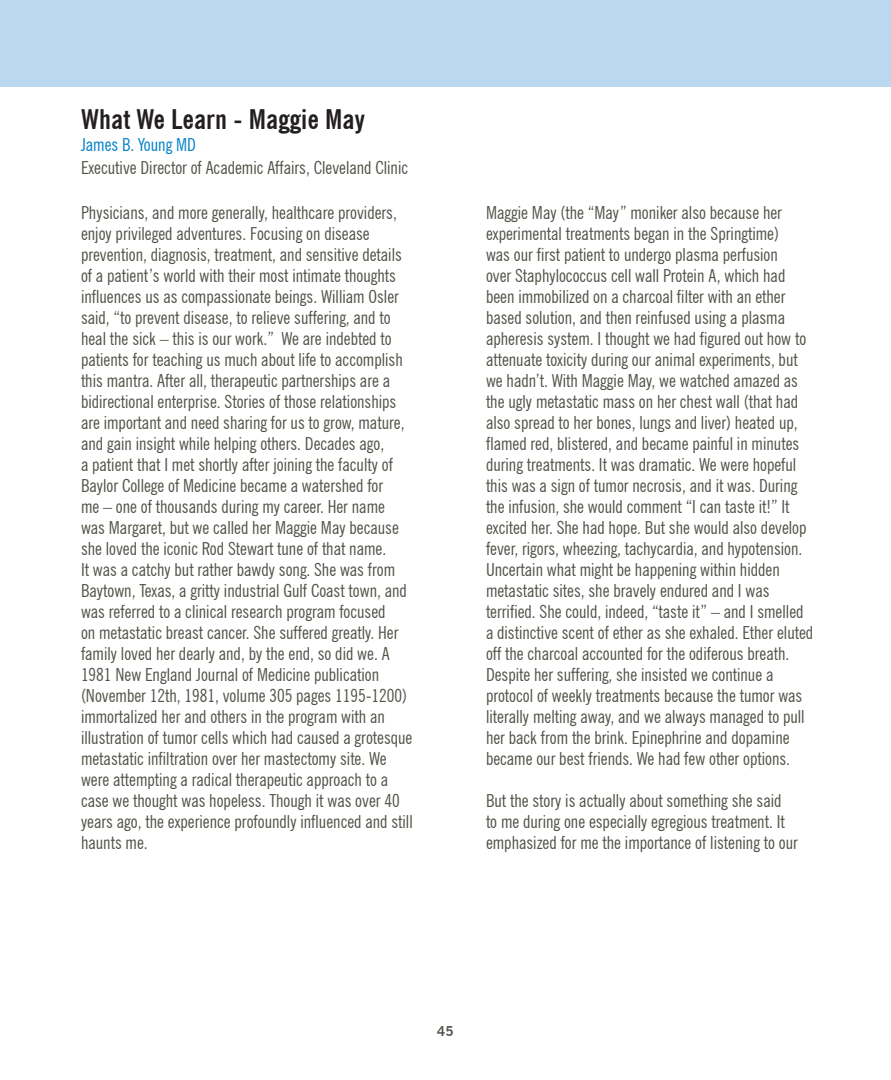
<style>
.page{position:relative;width:891px;height:1080px;background:#fff}
.page>*{position:absolute;margin:0;border:0;box-sizing:border-box;transform-origin:0 0}
.class{font:700 condensed 27px "News Gothic BT";letter-spacing:.01em;color:#231f20}
.class-2{font:condensed 18px/21px "News Gothic BT";color:#535249}
.class-3{font:condensed 18px "News Gothic BT";color:#0082c8}
.t1{font:700 13.5px "News Gothic BT";color:#535249}
</style>
<div class="page">
<div style="left:0;top:0;width:891px;height:86px;background:#bad8ef"></div>
<p class="class" style="left:81px;top:102px;width:285px">What We Learn - Maggie May</p>
<p class="class-3" style="left:81px;top:134px;width:117px">James B. Young MD</p>
<p class="class-2" style="left:81px;top:156px;width:329px">Executive Director of Academic Affairs, Cleveland Clinic</p>
<p class="class-2" style="left:81px;top:202px;width:333px">Physicians, and more generally, healthcare providers, enjoy privileged adventures. Focusing on disease prevention, diagnosis, treatment, and sensitive details of a patient’s world with their most intimate thoughts influences us as compassionate beings. William Osler said, “to prevent disease, to relieve suffering, and to heal the sick – this is our work.” We are indebted to patients for teaching us much about life to accomplish this mantra. After all, therapeutic partnerships are a bidirectional enterprise. Stories of those relationships are important and need sharing for us to grow, mature, and gain insight while helping others. Decades ago,<br>a patient that I met shortly after joining the faculty of Baylor College of Medicine became a watershed for<br>me – one of thousands during my career. Her name was Margaret, but we called her Maggie May because she loved the iconic Rod Stewart tune of that name.<br>It was a catchy but rather bawdy song. She was from Baytown, Texas, a gritty industrial Gulf Coast town, and was referred to a clinical research program focused<br>on metastatic breast cancer. She suffered greatly. Her family loved her dearly and, by the end, so did we. A 1981 New England Journal of Medicine publication (November 12th, 1981, volume 305 pages 1195-1200) immortalized her and others in the program with an illustration of tumor cells which had caused a grotesque metastatic infiltration over her mastectomy site. We were attempting a radical therapeutic approach to a case we thought was hopeless. Though it was over 40 years ago, the experience profoundly influenced and still haunts me.</p>
<p class="class-2" style="left:486px;top:202px;width:329px">Maggie May (the “May” moniker also because her experimental treatments began in the Springtime)<br>was our first patient to undergo plasma perfusion<br>over Staphylococcus cell wall Protein A, which had been immobilized on a charcoal filter with an ether based solution, and then reinfused using a plasma apheresis system. I thought we had figured out how to attenuate toxicity during our animal experiments, but we hadn’t. With Maggie May, we watched amazed as the ugly metastatic mass on her chest wall (that had also spread to her bones, lungs and liver) heated up, flamed red, blistered, and became painful in minutes during treatments. It was dramatic. We were hopeful this was a sign of tumor necrosis, and it was. During the infusion, she would comment “I can taste it!” It excited her. She had hope. But she would also develop fever, rigors, wheezing, tachycardia, and hypotension.<br>Uncertain what might be happening within hidden metastatic sites, she bravely endured and I was terrified. She could, indeed, “taste it” – and I smelled a distinctive scent of ether as she exhaled. Ether eluted off the charcoal accounted for the odiferous breath.<br>Despite her suffering, she insisted we continue a protocol of weekly treatments because the tumor was literally melting away, and we always managed to pull her back from the brink. Epinephrine and dopamine became our best friends. We had few other options.</p>
<p class="class-2" style="left:486px;top:790px;width:313px">But the story is actually about something she said<br>to me during one especially egregious treatment. It emphasized for me the importance of listening to our</p>
<p class="t1" style="left:437px;top:1023px;width:18px">45</p>
</div>
